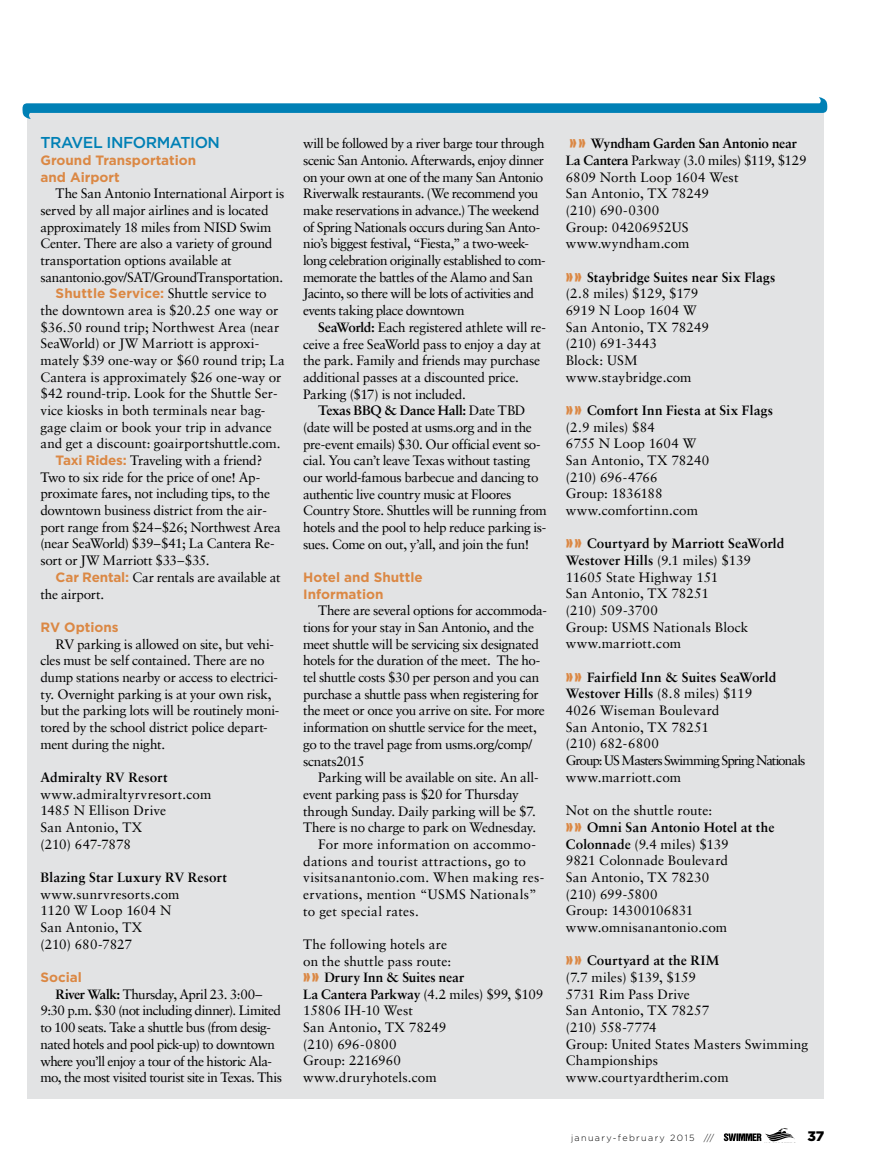
<style>
.page{position:relative;width:878px;height:1175px;background:#fff}
.page>*{position:absolute;margin:0;border:0;box-sizing:border-box;transform-origin:0 0}
.t1{font:500 15.75px "Gotham";letter-spacing:-.03em;color:#0080b5}
.t2{font:900 13.8px "Gotham";color:#000}
.t3{font:13.5px/16.6px "Sabon LT";letter-spacing:-.015em;color:#000}
.t4{font:13.5px/16.6px "Sabon LT";letter-spacing:.005em;color:#000}
.t5{font:13.5px/16.6px "Sabon LT";letter-spacing:-.035em;color:#000}
.t6{font:13.5px/16.6px "Sabon LT";letter-spacing:-.04em;color:#000}
.t7{font:13.5px/16.6px "Sabon LT";letter-spacing:.01em;color:#000}
.t8{font:13.5px/16.6px "Sabon LT";letter-spacing:-.045em;color:#000}
.t9{font:700 13.5px/16.6px "Gotham";color:#db8844}
.t10{font:13.5px "Sabon LT";letter-spacing:.015em;color:#000}
.t11{font:13.5px "Sabon LT";letter-spacing:.025em;color:#000}
.t12{font:700 13.5px "Sabon LT";letter-spacing:.005em;color:#000}
.t13{font:13.5px "Sabon LT";letter-spacing:.02em;color:#000}
.t14{font:700 13.5px "Sabon LT";letter-spacing:-.025em;color:#000}
.t15{font:300 9px "Gotham";letter-spacing:.15em;color:#000}
.s1{font-family:"Gotham";font-weight:700;color:#db8844}
.s2{font-weight:700}
.s3{font-weight:400}
.s4{font-family:"Einhorn ICG";font-size:15px;color:#db8844}
</style>
<div class="page">
<div style="left:27px;top:105px;width:797px;height:993px;background:#e2e3e4"></div>
<svg style="left:723px;top:1128px;width:72px;height:14px"></svg>
<svg style="left:22px;top:97px;width:805px;height:22px"></svg>
<p class="t1" style="left:40px;top:134px;width:181px">TRAVEL I NFORMATION</p>
<p class="t9" style="left:40px;top:151px;width:157px">Ground Transportation and Airport</p>
<p class="t3" style="left:56px;top:185px;width:230px">The San Antonio International Airport is</p>
<p class="t3" style="left:40px;top:202px;width:229px">served by all major airlines and is located</p>
<p class="t3" style="left:40px;top:218px;width:232px">approximately 18 miles from NISD Swim</p>
<p class="t3" style="left:40px;top:235px;width:233px">Center. There are also a variety of ground</p>
<p class="t3" style="left:40px;top:252px;width:193px">transportation options available at</p>
<p class="t5" style="left:40px;top:268px;width:244px">sanantonio.gov/SAT/GroundTransportation.</p>
<p class="t3" style="left:56px;top:285px;width:212px"><span class="s1">Shuttle Service:</span> Shuttle service to</p>
<p class="t3" style="left:40px;top:302px;width:239px">the downtown area is $20.25 one way or</p>
<p class="t3" style="left:40px;top:318px;width:240px">$36.50 round trip; Northwest Area (near</p>
<p class="t3" style="left:40px;top:335px;width:220px">SeaWorld) or JW Marriott is approxi-</p>
<p class="t3" style="left:40px;top:352px;width:246px">mately $39 one-way or $60 round trip; La</p>
<p class="t3" style="left:40px;top:368px;width:242px">Cantera is approximately $26 one-way or</p>
<p class="t3" style="left:40px;top:385px;width:238px">$42 round-trip. Look for the Shuttle Ser-</p>
<p class="t4" style="left:40px;top:402px;width:226px">vice kiosks in both terminals near bag-</p>
<p class="t3" style="left:40px;top:418px;width:233px">gage claim or book your trip in advance</p>
<p class="t3" style="left:40px;top:435px;width:241px">and get a discount: goairportshuttle.com.</p>
<p class="t3" style="left:56px;top:452px;width:208px"><span class="s1">Taxi Rides:</span> Traveling with a friend?</p>
<p class="t3" style="left:40px;top:468px;width:221px">Two to six ride for the price of one! Ap-</p>
<p class="t3" style="left:40px;top:485px;width:231px">proximate fares, not including tips, to the</p>
<p class="t3" style="left:40px;top:502px;width:228px">downtown business district from the air-</p>
<p class="t3" style="left:40px;top:518px;width:242px">port range from $24–$26; Northwest Area</p>
<p class="t3" style="left:40px;top:535px;width:235px">(near SeaWorld) $39–$41; La Cantera Re-</p>
<p class="t3" style="left:40px;top:552px;width:171px">sort or JW Marriott $33–$35.</p>
<p class="t3" style="left:56px;top:568px;width:226px"><span class="s1">Car Rental:</span> Car rentals are available at</p>
<p class="t3" style="left:40px;top:585px;width:65px">the airport.</p>
<p class="t9" style="left:40px;top:618px;width:80px">RV Options</p>
<p class="t3" style="left:41px;top:635px;width:240px;text-indent:15px">RV parking is allowed on site, but vehi&shy;cles must be self contained. There are no dump stations nearby or access to electrici&shy;ty. Overnight parking is at your own risk, but the parking lots will be routinely moni&shy;tored by the school district police depart&shy;ment during the night.</p>
<p class="t12" style="left:41px;top:769px;width:128px">Admiralty RV Resort</p>
<p class="t7" style="left:41px;top:785px;width:172px">www.admiraltyrvresort.com<br>1485 N Ellison Drive<br>San Antonio, TX<br>(210) 647-7878</p>
<p class="t12" style="left:41px;top:869px;width:188px">Blazing Star Luxury RV Resort</p>
<p class="t7" style="left:41px;top:885px;width:140px">www.sunrvresorts.com<br>1120 W Loop 1604 N<br>San Antonio, TX<br>(210) 680-7827</p>
<p class="t9" style="left:41px;top:968px;width:43px">Social</p>
<p class="t8" style="left:41px;top:985px;width:243px;text-indent:15px"><span class="s2">River Walk:</span> Thursday, April 23. 3:00– 9:30 p.m. $30 (not including dinner). Limited to 100 seats. Take a shuttle bus (from desig&shy;nated hotels and pool pick-up) to downtown where you’ll enjoy a tour of the historic Ala&shy;mo, the most visited tourist site in Texas. This</p>
<p class="t6" style="left:303px;top:135px;width:244px">will be followed by a river barge tour through scenic San Antonio. Afterwards, enjoy dinner on your own at one of the many San Antonio Riverwalk restaurants. (We recommend you make reservations in advance.) The weekend of Spring Nationals occurs during San Anto&shy;nio’s biggest festival, “Fiesta,” a two-week&shy;long celebration originally established to com&shy;memorate the battles of the Alamo and San Jacinto, so there will be lots of activities and events taking place downtown</p>
<p class="t3" style="left:318px;top:319px;width:229px"><span class="s2">SeaWorld:</span> Each registered athlete will re-</p>
<p class="t3" style="left:303px;top:335px;width:239px">ceive a free SeaWorld pass to enjoy a day at</p>
<p class="t3" style="left:303px;top:352px;width:239px">the park. Family and friends may purchase</p>
<p class="t3" style="left:303px;top:369px;width:217px">additional passes at a discounted price.</p>
<p class="t3" style="left:303px;top:385px;width:164px">Parking ($17) is not included.</p>
<p class="t14" style="left:318px;top:402px;width:209px">Texas BBQ &amp; Dance Hall: <span class="s3">Date TBD</span></p>
<p class="t3" style="left:303px;top:419px;width:230px">(date will be posted at usms.org and in the</p>
<p class="t3" style="left:303px;top:435px;width:239px">pre-event emails) $30. Our official event so-</p>
<p class="t3" style="left:303px;top:452px;width:228px">cial. You can’t leave Texas without tasting</p>
<p class="t5" style="left:303px;top:469px;width:237px">our world-famous barbecue and dancing to</p>
<p class="t5" style="left:303px;top:485px;width:210px">authentic live country music at Floores</p>
<p class="t3" style="left:303px;top:502px;width:245px">Country Store. Shuttles will be running from</p>
<p class="t5" style="left:303px;top:519px;width:245px">hotels and the pool to help reduce parking is-</p>
<p class="t5" style="left:303px;top:535px;width:228px">sues. Come on out, y’all, and join the fun!</p>
<p class="t9" style="left:303px;top:568px;width:121px">Hotel and Shuttle<br>Information</p>
<p class="t5" style="left:303px;top:602px;width:245px;text-indent:15px">There are several options for accommoda&shy;tions for your stay in San Antonio, and the meet shuttle will be servicing six designated hotels for the duration of the meet. The ho&shy;tel shuttle costs $30 per person and you can purchase a shuttle pass when registering for the meet or once you arrive on site. For more information on shuttle service for the meet, go to the travel page from usms.org/comp/ scnats2015</p>
<p class="t3" style="left:318px;top:769px;width:222px">Parking will be available on site. An all-</p>
<p class="t3" style="left:303px;top:785px;width:217px">event parking pass is $20 for Thursday</p>
<p class="t3" style="left:303px;top:802px;width:234px">through Sunday. Daily parking will be $7.</p>
<p class="t3" style="left:303px;top:819px;width:234px">There is no charge to park on Wednesday.</p>
<p class="t10" style="left:318px;top:836px;width:219px">For more information on accommo-</p>
<p class="t13" style="left:303px;top:852px;width:224px">dations and tourist attractions, go to</p>
<p class="t11" style="left:303px;top:869px;width:243px">visitsanantonio.com. When making res-</p>
<p class="t10" style="left:303px;top:886px;width:235px">ervations, mention “USMS Nationals”</p>
<p class="t11" style="left:303px;top:902px;width:117px">to get special rates.</p>
<p class="t4" style="left:303px;top:935px;width:241px">The following hotels are<br>on the shuttle pass route:<br><span class="s4">» »</span> <span class="s2">Drury Inn &amp; Suites near<br>La Cantera Parkway</span> (4.2 miles) $99, $109<br>15806 IH-10 West<br>San Antonio, TX 78249<br>(210) 696-0800<br>Group: 2216960<br>www.druryhotels.com</p>
<p class="t3" style="left:566px;top:135px;width:242px"><span class="s4">» »</span> <span class="s2">Wyndham Garden San Antonio near<br>La Cantera</span> Parkway (3.0 miles) $119, $129<br>6809 North Loop 1604 West<br>San Antonio, TX 78249<br>(210) 690-0300<br>Group: 04206952US www.wyndham.com</p>
<p class="t4" style="left:566px;top:268px;width:211px"><span class="s4">» »</span> <span class="s2">Staybridge Suites near Six Flags </span>(2.8 miles) $129, $179<br>6919 N Loop 1604 W<br>San Antonio, TX 78249<br>(210) 691-3443<br>Block: USM<br>www.staybridge.com</p>
<p class="t4" style="left:566px;top:402px;width:209px"><span class="s4">» »</span> <span class="s2">Comfort Inn Fiesta at Six Flags </span>(2.9 miles) $84<br>6755 N Loop 1604 W<br>San Antonio, TX 78240<br>(210) 696-4766<br>Group: 1836188 www.comfortinn.com</p>
<p class="t4" style="left:566px;top:535px;width:220px"><span class="s4">» »</span> <span class="s2">Courtyard by Marriott SeaWorld<br>Westover Hills</span> (9.1 miles) $139<br>11605 State Highway 151<br>San Antonio, TX 78251<br>(210) 509-3700<br>Group: USMS Nationals Block www.marriott.com</p>
<p class="t3" style="left:566px;top:668px;width:241px"><span class="s4">» »</span> <span class="s2">Fairfield Inn &amp; Suites SeaWorld<br>Westover Hills</span> (8.8 miles) $119<br>4026 Wiseman Boulevard<br>San Antonio, TX 78251<br>(210) 682-6800<br>Group: US Masters Swimming Spring Nationals www.marriott.com</p>
<p class="t4" style="left:566px;top:802px;width:210px">Not on the shuttle route:<br><span class="s4">» »</span> <span class="s2">Omni San Antonio Hotel at the<br>Colonnade</span> (9.4 miles) $139<br>9821 Colonnade Boulevard<br>San Antonio, TX 78230<br>(210) 699-5800<br>Group: 14300106831 www.omnisanantonio.com</p>
<p class="t7" style="left:566px;top:952px;width:244px"><span class="s4">» »</span> <span class="s2">Courtyard at the RIM<br></span>(7.7 miles) $139, $159<br>5731 Rim Pass Drive<br>San Antonio, TX 78257<br>(210) 558-7774<br>Group: United States Masters Swimming<br>Championships www.courtyardtherim.com</p>
<p class="t15" style="left:571px;top:1133px;width:145px">january-february 2015 ///</p>
<p class="t2" style="left:807px;top:1128px;width:18px">37</p>
</div>
